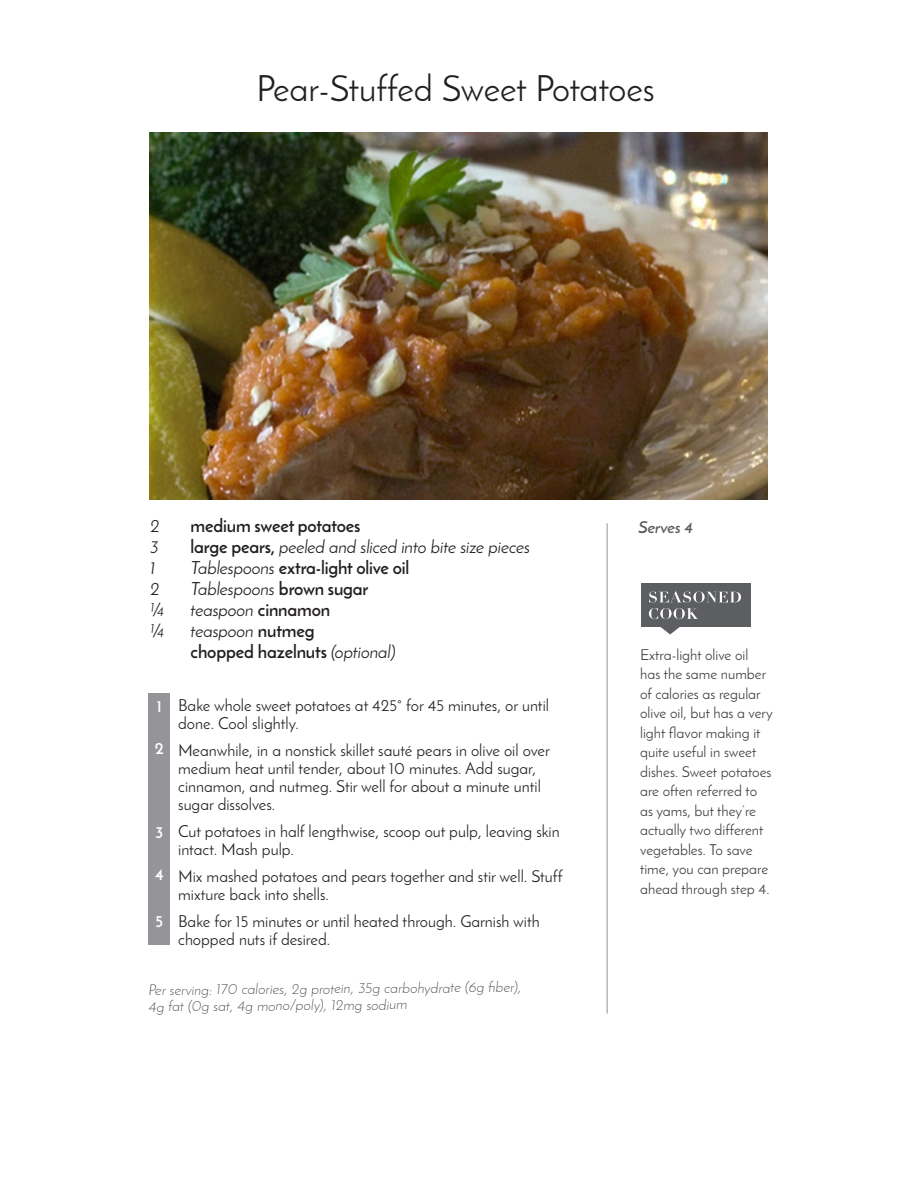
<style>
.page{position:relative;width:918px;height:1188px;background:#fff}
.page>*{position:absolute;margin:0;border:0;box-sizing:border-box;transform-origin:0 0}
.WFM_Recipe_Title{font:36px "Josefin Sans";color:#231f20}
.WFM_Recipe_Ingredien{font:italic 18px "Josefin Sans";letter-spacing:-.01em;color:#231f20}
.WFM_Recipe_Ingredien-2{font:700 18px "Josefin Sans";letter-spacing:-.01em;color:#231f20}
.WFM_Recipe_Instructi{font:16.5px/18px "Josefin Sans";color:#231f20}
.t1{font:italic 600 16.5px "Josefin Sans";color:#57585a}
.WFM_Recipe_Instructi-2{font:700 16.5px "Josefin Sans";color:#fff}
.WFM_Recipe_Notes{font:15px/19.5px "Josefin Sans";color:#3e3e3f}
.WFM_Recipe_Nutrition{font:italic 300 15px/16px "Josefin Sans";color:#3e3e3f}
.s1{font-weight:700;font-style:normal}
.s2{font-weight:400;font-style:italic}
</style>
<div class="page">
<div style="left:149px;top:694px;width:21px;height:251px;background:#939598"></div>
<hr style="left:607px;top:523px;width:1px;height:491px;background:#939598">
<div style="left:641px;top:584px;width:109px;height:43px;background:#5d5e61"></div>
<svg style="left:661px;top:627px;width:19px;height:7px"></svg>
<svg style="left:649px;top:591px;width:92px;height:28px"></svg>
<img style="left:150px;top:132px;width:618px;height:367px">
<p class="WFM_Recipe_Title" style="left:256px;top:67px;width:400px">Pear-Stuffed Sweet Potatoes</p>
<p class="WFM_Recipe_Ingredien" style="left:150px;top:515px;width:11px">2</p>
<p class="WFM_Recipe_Ingredien-2" style="left:191px;top:515px;width:171px">medium sweet potatoes</p>
<p class="t1" style="left:638px;top:517px;width:56px">Serves 4</p>
<p class="WFM_Recipe_Ingredien" style="left:150px;top:536px;width:10px">3</p>
<p class="WFM_Recipe_Ingredien" style="left:191px;top:536px;width:341px"><span class="s1">large pears,</span> peeled and sliced into bite size pieces</p>
<p class="WFM_Recipe_Ingredien" style="left:150px;top:557px;width:7px">1</p>
<p class="WFM_Recipe_Ingredien-2" style="left:191px;top:557px;width:220px"><span class="s2">Tablespoons</span> extra-light olive oil</p>
<p class="WFM_Recipe_Ingredien" style="left:150px;top:578px;width:11px">2</p>
<p class="WFM_Recipe_Ingredien" style="left:191px;top:578px;width:179px">Tablespoons <span class="s1">brown sugar</span></p>
<p class="WFM_Recipe_Ingredien" style="left:150px;top:599px;width:16px">¼</p>
<p class="WFM_Recipe_Ingredien" style="left:191px;top:599px;width:141px">teaspoon <span class="s1">cinnamon</span></p>
<p class="WFM_Recipe_Ingredien" style="left:150px;top:620px;width:16px">¼</p>
<p class="WFM_Recipe_Ingredien" style="left:191px;top:620px;width:126px">teaspoon <span class="s1">nutmeg</span></p>
<p class="WFM_Recipe_Ingredien-2" style="left:191px;top:641px;width:207px">chopped hazelnuts <span class="s2">(optional)</span></p>
<p class="WFM_Recipe_Notes" style="left:640px;top:645px;width:134px">Extra-light olive oil<br>has the same number of calories as regular olive oil, but has a very light flavor making it quite useful in sweet dishes. Sweet potatoes are often referred to as yams, but they’re actually two different vegetables. To save time, you can prepare ahead through step 4.</p>
<p class="WFM_Recipe_Instructi" style="left:178px;top:696px;width:372px">Bake whole sweet potatoes at 425° for 45 minutes, or until done. Cool slightly.</p>
<p class="WFM_Recipe_Instructi" style="left:178px;top:741px;width:373px">Meanwhile, in a nonstick skillet sauté pears in olive oil over medium heat until tender, about 10 minutes. Add sugar, cinnamon, and nutmeg. Stir well for about a minute until sugar dissolves.</p>
<p class="WFM_Recipe_Instructi" style="left:178px;top:822px;width:383px">Cut potatoes in half lengthwise, scoop out pulp, leaving skin intact. Mash pulp.</p>
<p class="WFM_Recipe_Instructi" style="left:178px;top:867px;width:386px">Mix mashed potatoes and pears together and stir well. Stuff mixture back into shells.</p>
<p class="WFM_Recipe_Instructi" style="left:178px;top:912px;width:363px">Bake for 15 minutes or until heated through. Garnish with chopped nuts if desired.</p>
<p class="WFM_Recipe_Instructi-2" style="left:157px;top:696px;width:7px">1</p>
<p class="WFM_Recipe_Instructi-2" style="left:155px;top:738px;width:11px">2</p>
<p class="WFM_Recipe_Instructi-2" style="left:156px;top:822px;width:9px">3</p>
<p class="WFM_Recipe_Instructi-2" style="left:155px;top:864px;width:10px">4</p>
<p class="WFM_Recipe_Instructi-2" style="left:156px;top:910px;width:9px">5</p>
<p class="WFM_Recipe_Nutrition" style="left:148px;top:983px;width:375px;rotate:-1deg">Per serving: 170 calories, 2g protein, 35g carbohydrate (6g fi ber),<br>4g fat (0g sat, 4g mono/poly), 12mg sodium</p>
</div>
